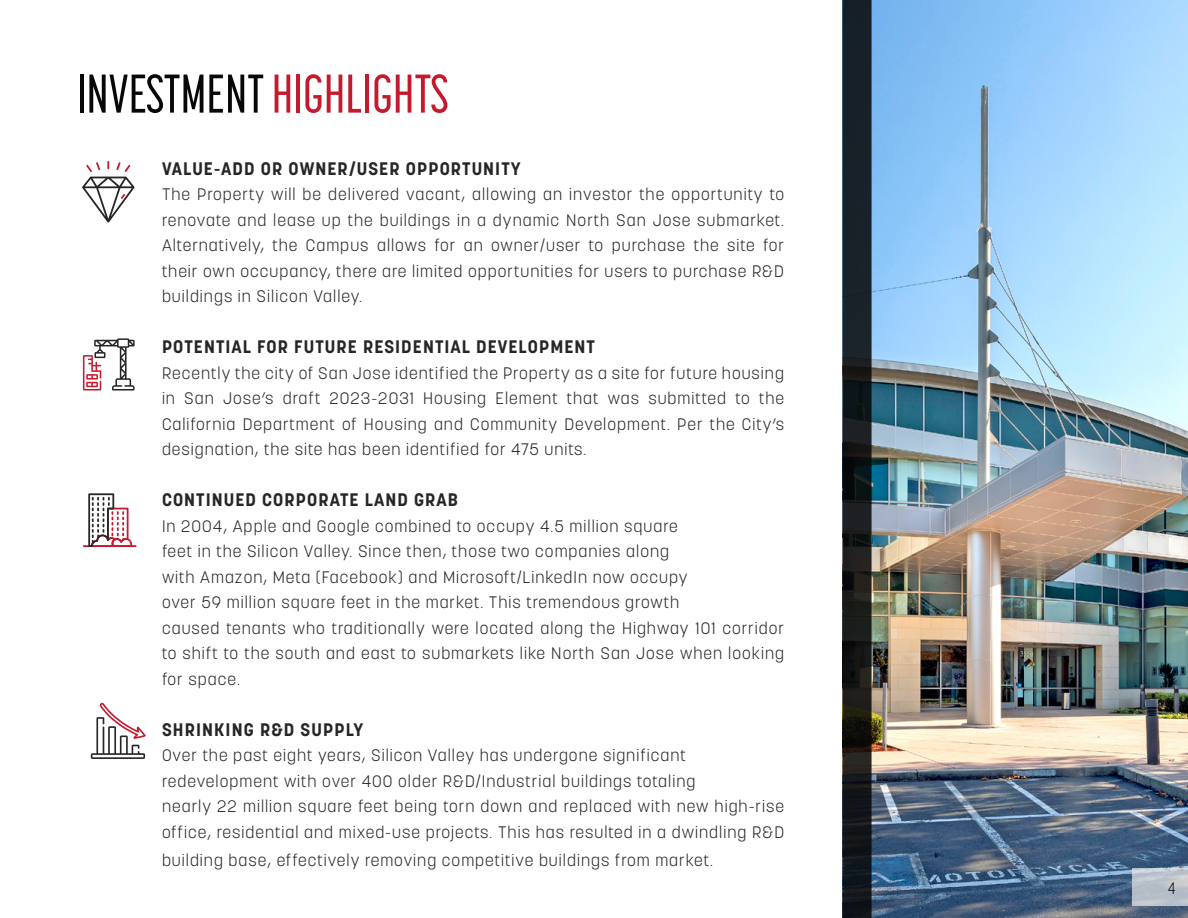
<style>
.page{position:relative;width:1188px;height:918px;background:#fff}
.page>*{position:absolute;margin:0;border:0;box-sizing:border-box;transform-origin:0 0}
.t1{font:500 54px "Korolev Compressed";color:#080808}
.t2{font:700 18px "Korolev";letter-spacing:.06em;color:#262626}
.t3{font:300 16.5px/25.5px "Korolev";letter-spacing:.06em;color:#262626;text-align:justify}
.t4{font:300 16.5px "Korolev Condensed";color:#080808}
.s1{color:#c51a2d}
</style>
<div class="page">
<img style="left:872px;top:0;width:316px;height:918px">
<svg style="left:842px;top:0;width:30px;height:918px;background:#1e2429"></svg>
<svg style="left:1132px;top:868px;width:56px;height:37px;background:#bcc3cc"></svg>
<svg style="left:83px;top:338px;width:52px;height:53px"></svg>
<svg style="left:82px;top:161px;width:53px;height:62px"></svg>
<hr style="left:83px;top:545px;width:54px;height:2px;background:#c51a2d">
<svg style="left:88px;top:493px;width:44px;height:54px"></svg>
<svg style="left:91px;top:703px;width:55px;height:56px"></svg>
<h1 class="t1" style="left:77px;top:64px;width:373px">INVESTMENT <span class="s1">HIGHLIGHTS</span></h1>
<p class="t2" style="left:162px;top:157px;width:360px">VALUE-ADD OR OWNER/USER OPPORTUNITY</p>
<p class="t3" style="left:162px;top:182px;width:624px">The Property will be delivered vacant, allowing an investor the opportunity to renovate and lease up the buildings in a dynamic North San Jose submarket.<br>Alternatively, the Campus allows for an owner/user to purchase the site for their own occupancy, there are limited opportunities for users to purchase R&amp;D buildings in Silicon Valley.</p>
<p class="t2" style="left:162px;top:335px;width:434px">POTENTIAL FOR FUTURE RESIDENTIAL DEVELOPMENT</p>
<p class="t3" style="left:162px;top:360px;width:624px">Recently the city of San Jose identified the Property as a site for future housing in San Jose’s draft 2023-2031 Housing Element that was submitted to the California Department of Housing and Community Development. Per the City’s designation, the site has been identified for 475 units.</p>
<p class="t2" style="left:162px;top:488px;width:298px">CONTINUED CORPORATE LAND GRAB</p>
<p class="t3" style="left:162px;top:513px;width:624px;text-align:left">In 2004, Apple and Google combined to occupy 4.5 million square<br>feet in the Silicon Valley. Since then, those two companies along<br>with Amazon, Meta (Facebook) and Microsoft/LinkedIn now occupy<br>over 59 million square feet in the market. This tremendous growth<br>caused tenants who traditionally were located along the Highway 101 corridor to shift to the south and east to submarkets like North San Jose when looking for space.</p>
<p class="t2" style="left:162px;top:718px;width:203px">SHRINKING R&amp;D SUPPLY</p>
<p class="t3" style="left:162px;top:743px;width:624px;text-align:left">Over the past eight years, Silicon Valley has undergone significant redevelopment with over 400 older R&amp;D/Industrial buildings totaling<br>nearly 22 million square feet being torn down and replaced with new high-rise office, residential and mixed-use projects. This has resulted in a dwindling R&amp;D</p>
<p class="t3" style="left:162px;top:848px;width:553px">building base, effectively removing competitive buildings from market.</p>
<p class="t4" style="left:1168px;top:878px;width:9px">4</p>
</div>
